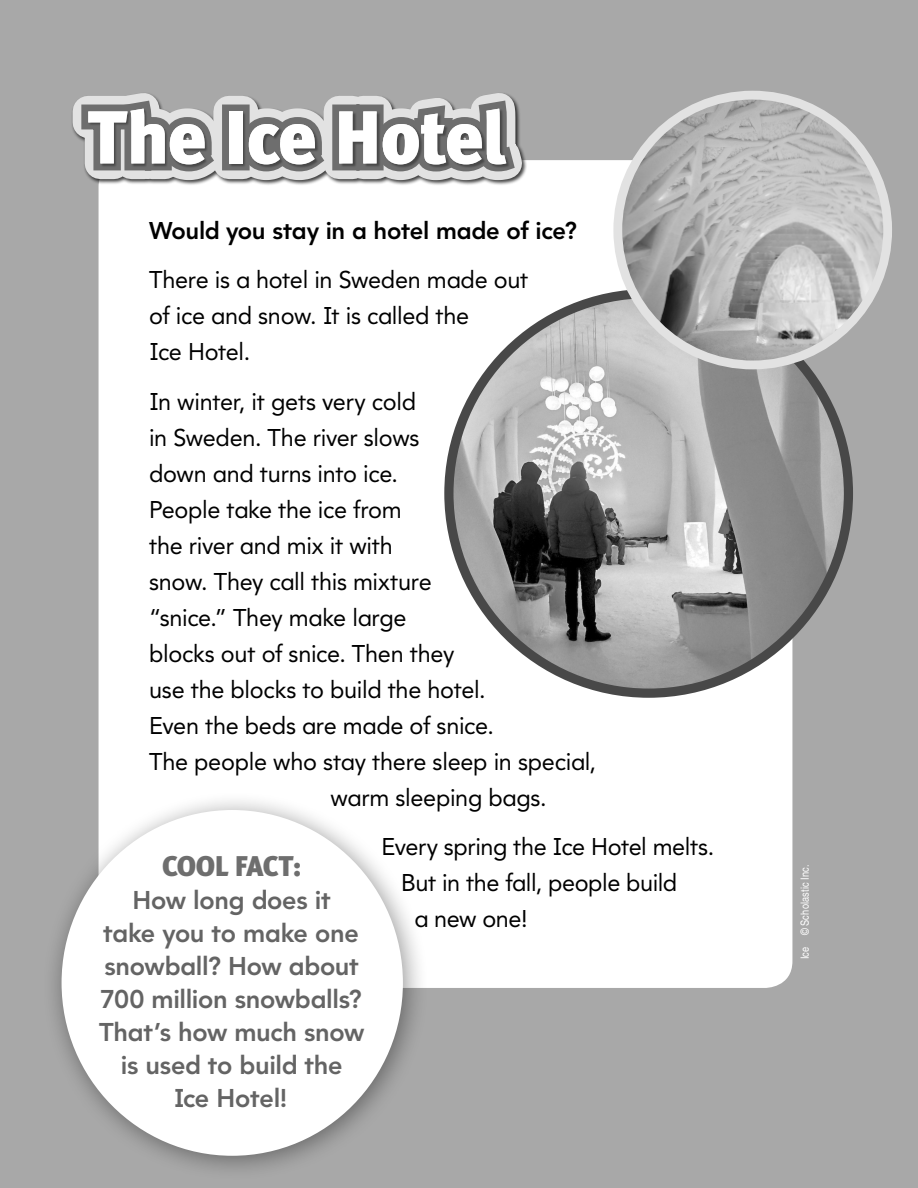
<style>
.page{position:relative;width:918px;height:1188px;background:#a8a8a8}
.page>*{position:absolute;margin:0;border:0;box-sizing:border-box;transform-origin:0 0}
.t1{font:900 74.7px "Meta Plus Lining";letter-spacing:-.02em;color:#fff}
.t2{font:900 28.5px "Meta Plus Lining";letter-spacing:-.025em;color:#6e6e6e}
.t3{font:800 25.5px/33px "Math";letter-spacing:-.015em;color:#646464;text-align:center}
.t4{font:24px/36px "Math";letter-spacing:-.015em;color:#000}
.t5{font:800 24px "Math";letter-spacing:-.015em;color:#000}
.t6{font:condensed 11.25px "Helvetica";letter-spacing:.015em;color:#fff}
</style>
<div class="page">
<div style="left:99px;top:160px;width:693px;height:828px;background:#fff;border-radius:27px"></div>
<img style="left:449px;top:294px;width:399px;height:399px;border-radius:200px">
<div style="left:42px;top:791px;width:387px;height:391px;background:#000;opacity:.4"></div>
<div style="left:62px;top:810px;width:341px;height:346px;background:#fff;border-radius:50%"></div>
<img style="left:617px;top:100px;width:271px;height:265px">
<div style="left:613px;top:90px;width:279px;height:280px;border:9px solid #e2e2e2;border-radius:50%"></div>
<svg style="left:72px;top:93px;width:475px;height:110px"></svg>
<div style="left:89px;top:109px;width:421px;height:60px;background:#000;opacity:.35"></div>
<h1 class="t1" style="left:87px;top:94px;width:421px">The Ice Hotel</h1>
<p class="t5" style="left:149px;top:216px;width:429px">Would you stay in a hotel made of ice?</p>
<p class="t4" style="left:149px;top:262px;width:381px">There is a hotel in Sweden made out of ice and snow. It is called the<br>Ice Hotel.</p>
<p class="t4" style="left:149px;top:383px;width:268px">In winter, it gets very cold</p>
<p class="t4" style="left:149px;top:419px;width:272px">in Sweden. The river slows</p>
<p class="t4" style="left:149px;top:455px;width:251px">down and turns into ice.</p>
<p class="t4" style="left:149px;top:491px;width:254px">People take the ice from</p>
<p class="t4" style="left:149px;top:527px;width:245px">the river and mix it with</p>
<p class="t4" style="left:149px;top:563px;width:284px">snow. They call this mixture</p>
<p class="t4" style="left:149px;top:599px;width:259px">“snice.” They make large</p>
<p class="t4" style="left:149px;top:635px;width:307px">blocks out of snice. Then they</p>
<p class="t4" style="left:149px;top:671px;width:338px">use the blocks to build the hotel.</p>
<p class="t4" style="left:149px;top:707px;width:346px">Even the beds are made of snice.</p>
<p class="t4" style="left:149px;top:743px;width:449px">The people who stay there sleep in special,</p>
<p class="t4" style="left:331px;top:779px;width:218px">warm sleeping bags.</p>
<p class="t4" style="left:382px;top:829px;width:334px">Every spring the Ice Hotel melts.</p>
<p class="t4" style="left:401px;top:865px;width:278px">But in the fall, people build</p>
<p class="t4" style="left:415px;top:901px;width:115px">a new one!</p>
<p class="t2" style="left:162px;top:849px;width:141px">COOL FACT:</p>
<p class="t3" style="left:99px;top:884px;width:267px">How long does it<br>take you to make one snowball? How about<br>700 million snowballs?<br>That’s how much snow is used to build the<br>Ice Hotel!</p>
<p class="t6" style="left:798px;top:959px;width:96px;rotate:-90deg">Ice © Scholastic Inc.</p>
</div>
